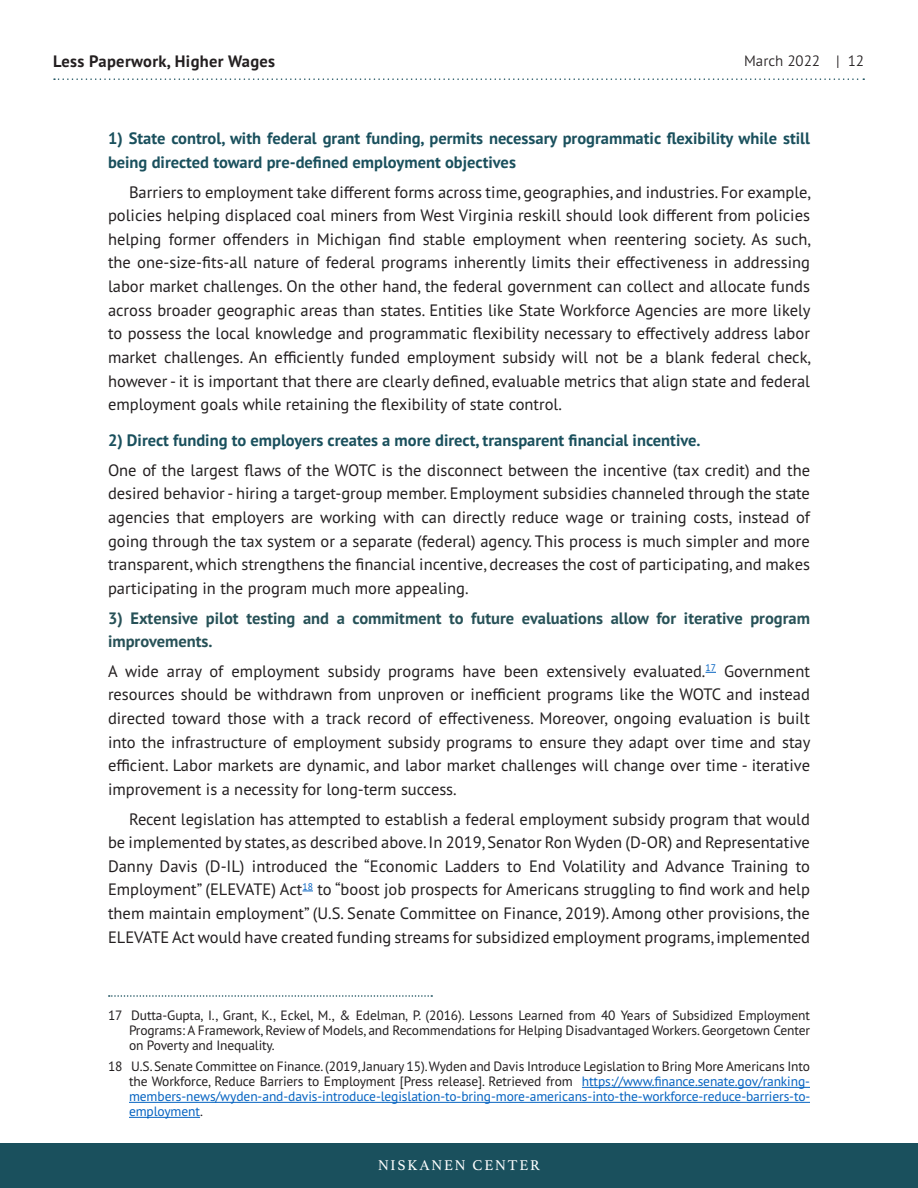
<style>
.page{position:relative;width:918px;height:1188px;background:#fff}
.page>*{position:absolute;margin:0;border:0;box-sizing:border-box;transform-origin:0 0}
.Body{font:16.5px/23.7px "PT Sans Pro";color:#231f20;text-align:justify}
.Body_no_tab{font:16.5px/23.7px "PT Sans Pro";color:#231f20;text-align:justify}
.Body_no_tab-2{font:700 16.5px/23.7px "PT Sans Pro";color:#1a505d}
.Body_no_tab-3{font:700 16.5px/23.7px "PT Sans Pro";color:#275157}
.t1{font:700 16.5px "PT Sans Pro";letter-spacing:.02em;color:#231f20}
.t2{font:15px "Athelas";letter-spacing:.12em;color:#fff}
.t3{font:300 15px "PT Sans Pro";color:#231f20}
.Footnote_text{font:13.5px/15px "PT Sans Pro";letter-spacing:-.01em;color:#231f20;text-align:justify}
.s1{color:#0563c1}
</style>
<div class="page">
<div style="left:0;top:1144px;width:918px;height:44px;background:#1a505d"></div>
<svg style="left:54px;top:78px;width:810px;height:2px"></svg>
<svg style="left:109px;top:995px;width:323px;height:2px"></svg>
<hr style="left:582px;top:1087px;width:228px;height:1px;background:#0563c1">
<hr style="left:129px;top:1102px;width:681px;height:1px;background:#0563c1">
<hr style="left:129px;top:1117px;width:71px;height:1px;background:#0563c1">
<p class="t1" style="left:53px;top:50px;width:223px">Less Paperwork, Higher Wages</p>
<p class="t3" style="left:744px;top:51px;width:121px">March 2022 | 12</p>
<p class="Body_no_tab-2" style="left:108px;top:126px;width:703px">1) State control, with federal grant funding, permits necessary programmatic flexibility while still being directed toward pre-defined employment objectives</p>
<p class="Body" style="left:108px;top:180px;width:705px;text-indent:21px">Barriers to employment take different forms across time, geographies, and industries. For example, policies helping displaced coal miners from West Virginia reskill should look different from policies helping former offenders in Michigan find stable employment when reentering society. As such, the one-size-fits-all nature of federal programs inherently limits their effectiveness in addressing labor market challenges. On the other hand, the federal government can collect and allocate funds across broader geographic areas than states. Entities like State Workforce Agencies are more likely to possess the local knowledge and programmatic flexibility necessary to effectively address labor market challenges. An efficiently funded employment subsidy will not be a blank federal check, however - it is important that there are clearly defined, evaluable metrics that align state and federal employment goals while retaining the flexibility of state control.</p>
<p class="Body_no_tab-2" style="left:108px;top:428px;width:594px">2) Direct funding to employers creates a more direct, transparent financial incentive.</p>
<p class="Body_no_tab" style="left:108px;top:458px;width:704px">One of the largest flaws of the WOTC is the disconnect between the incentive (tax credit) and the desired behavior - hiring a target-group member. Employment subsidies channeled through the state agencies that employers are working with can directly reduce wage or training costs, instead of going through the tax system or a separate (federal) agency. This process is much simpler and more transparent, which strengthens the financial incentive, decreases the cost of participating, and makes participating in the program much more appealing.</p>
<p class="Body_no_tab-3" style="left:108px;top:606px;width:704px">3) Extensive pilot testing and a commitment to future evaluations allow for iterative program improvements.</p>
<p class="Body_no_tab" style="left:108px;top:659px;width:704px">A wide array of employment subsidy programs have been extensively evaluated.<sup>17</sup> Government resources should be withdrawn from unproven or inefficient programs like the WOTC and instead directed toward those with a track record of effectiveness. Moreover, ongoing evaluation is built into the infrastructure of employment subsidy programs to ensure they adapt over time and stay efficient. Labor markets are dynamic, and labor market challenges will change over time - iterative improvement is a necessity for long-term success.</p>
<p class="Body" style="left:108px;top:807px;width:704px;text-indent:21px">Recent legislation has attempted to establish a federal employment subsidy program that would be implemented by states, as described above. In 2019, Senator Ron Wyden (D-OR) and Representative Danny Davis (D-IL) introduced the “Economic Ladders to End Volatility and Advance Training to Employment” (ELEVATE) Act<sup>18</sup> to “boost job prospects for Americans struggling to find work and help them maintain employment” (U.S. Senate Committee on Finance, 2019). Among other provisions, the ELEVATE Act would have created funding streams for subsidized employment programs, implemented</p>
<p class="Footnote_text" style="left:129px;top:1007px;width:683px;text-indent:-21px">17 Dutta-Gupta, I., Grant, K., Eckel, M., &amp; Edelman, P. (2016). Lessons Learned from 40 Years of Subsidized Employment Programs: A Framework, Review of Models, and Recommendations for Helping Disadvantaged Workers. Georgetown Center on Poverty and Inequality.</p>
<p class="Footnote_text" style="left:129px;top:1058px;width:683px;text-indent:-21px">18 U.S. Senate Committee on Finance. (2019, January 15). Wyden and Davis Introduce Legislation to Bring More Americans Into the Workforce, Reduce Barriers to Employment [Press release]. Retrieved from <span class="s1">https://www.finance.senate.gov/ranking&shy;members-news/wyden-and-davis-introduce-legislation-to-bring-more-americans-into-the-workforce-reduce-barriers-to&shy;employment</span>.</p>
<p class="t2" style="left:378px;top:1156px;width:163px">NISKANEN CENTER</p>
</div>
